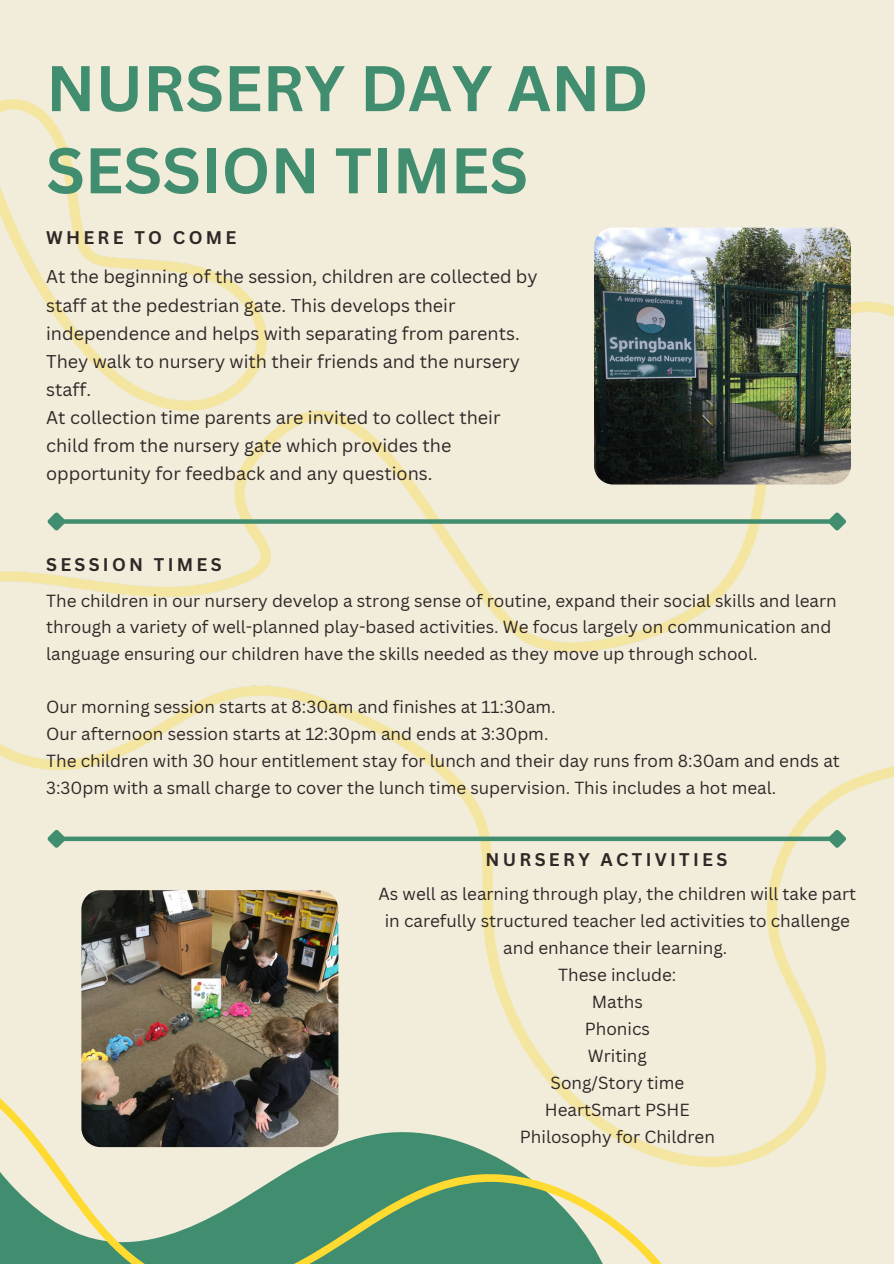
<style>
.page{position:relative;width:894px;height:1264px;background:#fff}
.page>*{position:absolute;margin:0;border:0;box-sizing:border-box;transform-origin:0 0}
.t1{font:700 63px/82.2px "Canva Sans";color:#418d6f}
.t2{font:18px/28.2px "Canva Sans";color:#302727}
.t3{font:700 17.85px "Canva Sans";letter-spacing:.185em;color:#302727}
.t4{font:17.1px/26.7px "Canva Sans";color:#302727}
</style>
<div class="page">
<div style="left:0;top:0;width:893px;height:1263px;background:#f2eddb"></div>
<img style="left:0;top:99px;width:893px;height:1069px">
<img style="left:594px;top:227px;width:256px;height:257px">
<div style="left:62px;top:519px;width:769px;height:5px;background:#418d6f"></div>
<svg style="left:43px;top:508px;width:27px;height:26px"></svg>
<svg style="left:823px;top:508px;width:27px;height:26px"></svg>
<svg style="left:0;top:999px;width:626px;height:39px"></svg>
<svg style="left:0;top:1038px;width:710px;height:225px"></svg>
<div style="left:62px;top:836px;width:769px;height:5px;background:#418d6f"></div>
<svg style="left:43px;top:825px;width:27px;height:27px"></svg>
<svg style="left:823px;top:825px;width:27px;height:27px"></svg>
<img style="left:81px;top:890px;width:257px;height:257px">
<p class="t1" style="left:46px;top:46px;width:603px">NURSERY DAY AND<br>SESSION TIMES</p>
<p class="t3" style="left:46px;top:225px;width:192px">WHERE TO COME</p>
<p class="t2" style="left:46px;top:262px;width:493px">At the beginning of the session, children are collected by staff at the pedestrian gate. This develops their independence and helps with separating from parents.<br>They walk to nursery with their friends and the nursery staff.</p>
<p class="t2" style="left:46px;top:403px;width:456px">At collection time parents are invited to collect their child from the nursery gate which provides the opportunity for feedback and any questions.</p>
<p class="t3" style="left:46px;top:552px;width:177px">SESSION TIMES</p>
<p class="t4" style="left:46px;top:586px;width:791px">The children in our nursery develop a strong sense of routine, expand their social skills and learn through a variety of well-planned play-based activities. We focus largely on communication and language ensuring our children have the skills needed as they move up through school.</p>
<p class="t4" style="left:46px;top:693px;width:511px">Our morning session starts at 8:30am and finishes at 11:30am.</p>
<p class="t4" style="left:46px;top:720px;width:503px">Our afternoon session starts at 12:30pm and ends at 3:30pm.</p>
<p class="t4" style="left:46px;top:747px;width:795px">The children with 30 hour entitlement stay for lunch and their day runs from 8:30am and ends at<br>3:30pm with a small charge to cover the lunch time supervision. This includes a hot meal.</p>
<p class="t3" style="left:485px;top:847px;width:243px">NURSERY ACTIVITIES</p>
<p class="t4" style="left:378px;top:879px;width:479px;text-align:center">As well as learning through play, the children will take part in carefully structured teacher led activities to challenge and enhance their learning.</p>
<p class="t4" style="left:558px;top:960px;width:120px">These include:</p>
<p class="t4" style="left:591px;top:987px;width:52px">Maths</p>
<p class="t4" style="left:584px;top:1014px;width:67px">Phonics</p>
<p class="t4" style="left:587px;top:1041px;width:61px">Writing</p>
<p class="t4" style="left:550px;top:1068px;width:135px">Song/Story time</p>
<p class="t4" style="left:544px;top:1095px;width:146px">HeartSmart PSHE</p>
<p class="t4" style="left:519px;top:1122px;width:197px">Philosophy for Children</p>
</div>
